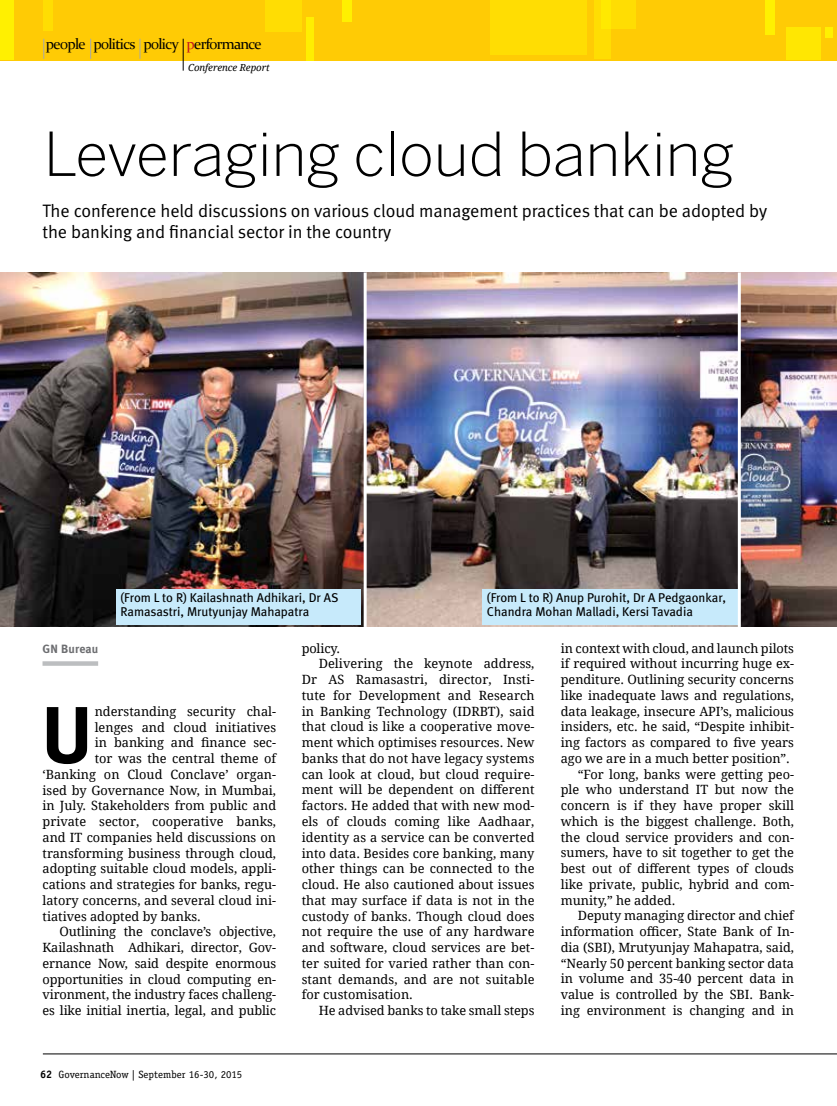
<style>
.page{position:relative;width:837px;height:1106px;background:#fff}
.page>*{position:absolute;margin:0;border:0;box-sizing:border-box;transform-origin:0 0}
.t1{font:700 80.55px "Meta";color:#000}
.t2{font:300 60px "Benton Sans";letter-spacing:-.005em;color:#000}
.t3{font:18px/21px "Meta Normal";letter-spacing:-.005em;color:#000}
.t4{font:15px "Constantia";letter-spacing:-.05em;color:#000}
.t5{font:12.75px "Droid Serif Pro";color:#000}
.t6{font:12.75px/13.5px "Meta";color:#000}
.t7{font:700 12px "Meta";letter-spacing:.015em;color:#6d6e71}
.t8{font:10.5px "Officina Serif Std";color:#000}
.t9{font:italic 9.75px "Droid Serif Pro";letter-spacing:-.01em;color:#000}
.s1{color:#c4161c}
.s2{font-weight:700;font-size:10.8px}
</style>
<div class="page">
<hr style="left:43px;top:1053px;width:794px;height:1px;background:#000">
<div style="left:43px;top:661px;width:55px;height:5px;background:#bcbec0"></div>
<div style="left:0;top:0;width:837px;height:60px;background:#ffcb05"></div>
<div style="left:595px;top:0;width:16px;height:58px;background:#ffdd03"></div>
<div style="left:602px;top:0;width:34px;height:29px;background:#ffdd03"></div>
<div style="left:491px;top:0;width:96px;height:55px;background:#ffdd03"></div>
<div style="left:825px;top:27px;width:8px;height:11px;background:#fff200"></div>
<div style="left:306px;top:17px;width:8px;height:43px;background:#fff200"></div>
<div style="left:265px;top:0;width:36px;height:32px;background:#ffdd03"></div>
<div style="left:0;top:0;width:13px;height:60px;background:#fff200"></div>
<div style="left:43px;top:0;width:9px;height:31px;background:#ffdd03"></div>
<div style="left:787px;top:27px;width:34px;height:33px;background:#ffe702"></div>
<div style="left:765px;top:0;width:9px;height:35px;background:#fff200"></div>
<div style="left:342px;top:0;width:9px;height:22px;background:#fff200"></div>
<hr style="left:183px;top:39px;width:1px;height:32px;background:#000">
<svg style="left:43px;top:39px;width:1px;height:20px"></svg>
<svg style="left:90px;top:39px;width:1px;height:20px"></svg>
<svg style="left:140px;top:39px;width:1px;height:20px"></svg>
<img style="left:0;top:272px;width:837px;height:355px">
<div style="left:116px;top:589px;width:245px;height:35px;background:#c7eafb"></div>
<div style="left:483px;top:589px;width:255px;height:35px;background:#c7eafb"></div>
<hr style="left:364px;top:272px;width:3px;height:355px;background:#fff">
<hr style="left:738px;top:272px;width:3px;height:355px;background:#fff">
<p class="t4" style="left:46px;top:34px;width:217px">people politics policy <span class="s1">p</span>erformance</p>
<p class="t9" style="left:188px;top:61px;width:83px">Conference Report</p>
<h2 class="t2" style="left:43px;top:119px;width:693px">Leveraging cloud banking</h2>
<h3 class="t3" style="left:43px;top:200px;width:726px">The conference held discussions on various cloud management practices that can be adopted by the banking and financial sector in the country</h3>
<p class="t6" style="left:121px;top:591px;width:219px">(From L to R) Kailashnath Adhikari, Dr AS<br>Ramasastri, Mrutyunjay Mahapatra</p>
<p class="t6" style="left:487px;top:591px;width:241px">(From L to R) Anup Purohit, Dr A Pedgaonkar,<br>Chandra Mohan Malladi, Kersi Tavadia</p>
<p class="t7" style="left:43px;top:641px;width:57px">GN Bureau</p>
<h1 class="t1" style="left:43px;top:688px;width:50px">U</h1>
<p class="t5" style="left:95px;top:702px;width:183px">nderstanding security chal-</p>
<p class="t5" style="left:95px;top:718px;width:183px">lenges and cloud initiatives</p>
<p class="t5" style="left:95px;top:734px;width:183px">in banking and finance sec-</p>
<p class="t5" style="left:95px;top:749px;width:183px">tor was the central theme of</p>
<p class="t5" style="left:43px;top:765px;width:235px">‘Banking on Cloud Conclave’ organ-</p>
<p class="t5" style="left:43px;top:781px;width:235px">ised by Governance Now, in Mumbai,</p>
<p class="t5" style="left:43px;top:797px;width:235px">in July. Stakeholders from public and</p>
<p class="t5" style="left:43px;top:812px;width:235px">private sector, cooperative banks,</p>
<p class="t5" style="left:43px;top:828px;width:235px">and IT companies held discussions on</p>
<p class="t5" style="left:43px;top:844px;width:235px">transforming business through cloud,</p>
<p class="t5" style="left:43px;top:860px;width:235px">adopting suitable cloud models, appli-</p>
<p class="t5" style="left:43px;top:875px;width:235px">cations and strategies for banks, regu-</p>
<p class="t5" style="left:43px;top:891px;width:235px">latory concerns, and several cloud ini-</p>
<p class="t5" style="left:43px;top:907px;width:160px">tiatives adopted by banks.</p>
<p class="t5" style="left:60px;top:923px;width:218px">Outlining the conclave’s objective,</p>
<p class="t5" style="left:43px;top:938px;width:235px">Kailashnath Adhikari, director, Gov-</p>
<p class="t5" style="left:43px;top:954px;width:235px">ernance Now, said despite enormous</p>
<p class="t5" style="left:43px;top:970px;width:235px">opportunities in cloud computing en-</p>
<p class="t5" style="left:43px;top:986px;width:235px">vironment, the industry faces challeng-</p>
<p class="t5" style="left:43px;top:1001px;width:235px">es like initial inertia, legal, and public</p>
<p class="t8" style="left:40px;top:1068px;width:204px"><span class="s2">62</span> GovernanceNow | September 16-30, 2015</p>
<p class="t5" style="left:302px;top:639px;width:40px">policy.</p>
<p class="t5" style="left:319px;top:655px;width:217px">Delivering the keynote address,</p>
<p class="t5" style="left:302px;top:671px;width:234px">Dr AS Ramasastri, director, Insti-</p>
<p class="t5" style="left:302px;top:686px;width:234px">tute for Development and Research</p>
<p class="t5" style="left:302px;top:702px;width:234px">in Banking Technology (IDRBT), said</p>
<p class="t5" style="left:302px;top:718px;width:234px">that cloud is like a cooperative move-</p>
<p class="t5" style="left:302px;top:734px;width:234px">ment which optimises resources. New</p>
<p class="t5" style="left:302px;top:749px;width:234px">banks that do not have legacy systems</p>
<p class="t5" style="left:302px;top:765px;width:234px">can look at cloud, but cloud require-</p>
<p class="t5" style="left:302px;top:781px;width:234px">ment will be dependent on different</p>
<p class="t5" style="left:302px;top:797px;width:234px">factors. He added that with new mod-</p>
<p class="t5" style="left:302px;top:812px;width:234px">els of clouds coming like Aadhaar,</p>
<p class="t5" style="left:302px;top:828px;width:234px">identity as a service can be converted</p>
<p class="t5" style="left:302px;top:844px;width:234px">into data. Besides core banking, many</p>
<p class="t5" style="left:302px;top:860px;width:234px">other things can be connected to the</p>
<p class="t5" style="left:302px;top:875px;width:234px">cloud. He also cautioned about issues</p>
<p class="t5" style="left:302px;top:891px;width:234px">that may surface if data is not in the</p>
<p class="t5" style="left:302px;top:907px;width:234px">custody of banks. Though cloud does</p>
<p class="t5" style="left:302px;top:922px;width:234px">not require the use of any hardware</p>
<p class="t5" style="left:302px;top:938px;width:234px">and software, cloud services are bet-</p>
<p class="t5" style="left:302px;top:954px;width:234px">ter suited for varied rather than con-</p>
<p class="t5" style="left:302px;top:970px;width:234px">stant demands, and are not suitable</p>
<p class="t5" style="left:302px;top:985px;width:113px">for customisation.</p>
<p class="t5" style="left:319px;top:1001px;width:217px">He advised banks to take small steps</p>
<p class="t5" style="left:561px;top:639px;width:235px">in context with cloud, and launch pilots</p>
<p class="t5" style="left:561px;top:655px;width:235px">if required without incurring huge ex-</p>
<p class="t5" style="left:561px;top:670px;width:235px">penditure. Outlining security concerns</p>
<p class="t5" style="left:561px;top:686px;width:235px">like inadequate laws and regulations,</p>
<p class="t5" style="left:561px;top:702px;width:235px">data leakage, insecure API’s, malicious</p>
<p class="t5" style="left:561px;top:718px;width:235px">insiders, etc. he said, “Despite inhibit-</p>
<p class="t5" style="left:561px;top:733px;width:235px">ing factors as compared to five years</p>
<p class="t5" style="left:561px;top:749px;width:231px">ago we are in a much better position”.</p>
<p class="t5" style="left:578px;top:765px;width:218px">“For long, banks were getting peo-</p>
<p class="t5" style="left:561px;top:781px;width:235px">ple who understand IT but now the</p>
<p class="t5" style="left:561px;top:796px;width:235px">concern is if they have proper skill</p>
<p class="t5" style="left:561px;top:812px;width:235px">which is the biggest challenge. Both,</p>
<p class="t5" style="left:561px;top:828px;width:235px">the cloud service providers and con-</p>
<p class="t5" style="left:561px;top:844px;width:235px">sumers, have to sit together to get the</p>
<p class="t5" style="left:561px;top:859px;width:235px">best out of different types of clouds</p>
<p class="t5" style="left:561px;top:875px;width:235px">like private, public, hybrid and com-</p>
<p class="t5" style="left:561px;top:891px;width:116px">munity,” he added.</p>
<p class="t5" style="left:578px;top:907px;width:218px">Deputy managing director and chief</p>
<p class="t5" style="left:561px;top:922px;width:235px">information officer, State Bank of In-</p>
<p class="t5" style="left:561px;top:938px;width:235px">dia (SBI), Mrutyunjay Mahapatra, said,</p>
<p class="t5" style="left:561px;top:954px;width:235px">“Nearly 50 percent banking sector data</p>
<p class="t5" style="left:561px;top:970px;width:235px">in volume and 35-40 percent data in</p>
<p class="t5" style="left:561px;top:985px;width:235px">value is controlled by the SBI. Bank-</p>
<p class="t5" style="left:561px;top:1001px;width:235px">ing environment is changing and in</p>
</div>
